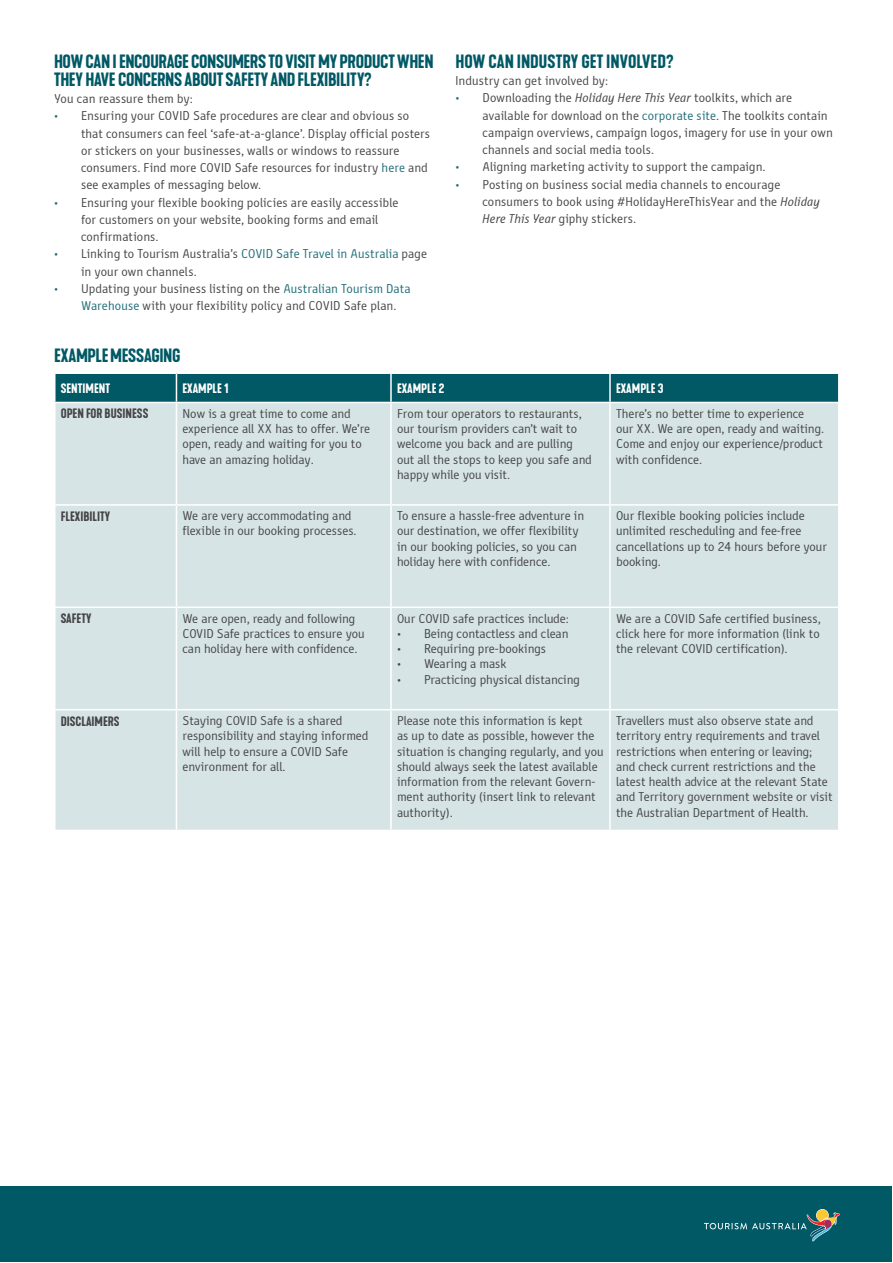
<style>
.page{position:relative;width:893px;height:1263px;background:#fff}
.page>*{position:absolute;margin:0;border:0;box-sizing:border-box;transform-origin:0 0}
.t1{font:600 18px/18px "TA Philausophy";letter-spacing:-.015em;color:#005965}
.t2{font:600 18px "TA Philausophy";letter-spacing:.005em;color:#005965}
.t3{font:12.75px/15.3px "TA Banjo";color:#464547}
.t4{font:600 12.75px "TA Philausophy";color:#464547}
.t5{font:600 12.75px "TA Philausophy";color:#fff}
.s1{color:#1f6d78}
.s2{font-style:italic}
</style>
<div class="page">
<div style="left:1px;top:1187px;width:891px;height:75px;background:#005965"></div>
<div style="left:56px;top:403px;width:782px;height:427px;background:#d6e4e6"></div>
<div style="left:55px;top:373px;width:783px;height:29px;background:#005965"></div>
<hr style="left:391px;top:372px;width:219px;height:2px;background:#fff">
<hr style="left:390px;top:374px;width:2px;height:28px;background:#fff">
<hr style="left:610px;top:372px;width:230px;height:2px;background:#fff">
<hr style="left:609px;top:374px;width:2px;height:28px;background:#fff">
<hr style="left:176px;top:403px;width:1px;height:101px;background:#fff">
<hr style="left:390px;top:403px;width:2px;height:101px;background:#fff">
<hr style="left:609px;top:403px;width:2px;height:101px;background:#fff">
<hr style="left:54px;top:504px;width:122px;height:2px;background:#fff">
<hr style="left:176px;top:504px;width:215px;height:2px;background:#fff">
<hr style="left:176px;top:506px;width:1px;height:100px;background:#fff">
<hr style="left:391px;top:504px;width:219px;height:2px;background:#fff">
<hr style="left:390px;top:506px;width:2px;height:100px;background:#fff">
<hr style="left:610px;top:504px;width:230px;height:2px;background:#fff">
<hr style="left:609px;top:506px;width:2px;height:100px;background:#fff">
<hr style="left:54px;top:606px;width:122px;height:2px;background:#fff">
<hr style="left:176px;top:606px;width:215px;height:2px;background:#fff">
<hr style="left:176px;top:608px;width:1px;height:101px;background:#fff">
<hr style="left:391px;top:606px;width:219px;height:2px;background:#fff">
<hr style="left:390px;top:608px;width:2px;height:101px;background:#fff">
<hr style="left:610px;top:606px;width:230px;height:2px;background:#fff">
<hr style="left:609px;top:608px;width:2px;height:101px;background:#fff">
<hr style="left:54px;top:709px;width:122px;height:1px;background:#fff">
<hr style="left:176px;top:709px;width:215px;height:1px;background:#fff">
<hr style="left:176px;top:710px;width:1px;height:120px;background:#fff">
<hr style="left:391px;top:709px;width:219px;height:1px;background:#fff">
<hr style="left:390px;top:710px;width:2px;height:120px;background:#fff">
<hr style="left:610px;top:709px;width:230px;height:1px;background:#fff">
<hr style="left:609px;top:710px;width:2px;height:120px;background:#fff">
<svg style="left:704px;top:1209px;width:136px;height:32px"></svg>
<h1 class="t1" style="left:54px;top:53px;width:381px">HOW CAN I ENCOURAGE CONSUMERS TO VISIT MY PRODUCT WHEN<br>THEY HAVE CONCERNS ABOUT SAFETY AND FLEXIBILITY?</h1>
<p class="t3" style="left:54px;top:91px;width:140px">You can reassure them by:</p>
<p class="t3" style="left:81px;top:108px;width:351px;line-height:17.2px;text-indent:-27px"><span class="s1">•</span> Ensuring your COVID Safe procedures are clear and obvious so that consumers can feel ‘safe-at-a-glance’. Display official posters or stickers on your businesses, walls or windows to reassure consumers. Find more COVID Safe resources for industry <span class="s1">here</span> and see examples of messaging below.</p>
<p class="t3" style="left:81px;top:194px;width:319px;line-height:17.2px;text-indent:-27px"><span class="s1">•</span> Ensuring your flexible booking policies are easily accessible for customers on your website, booking forms and email confirmations.</p>
<p class="t3" style="left:81px;top:246px;width:348px;line-height:17.2px;text-indent:-27px"><span class="s1">•</span> Linking to Tourism Australia’s <span class="s1">COVID Safe Travel in Australia</span> page in your own channels.</p>
<p class="t3" style="left:81px;top:280px;width:331px;line-height:17.2px;text-indent:-27px"><span class="s1">•</span> Updating your business listing on the <span class="s1">Australian Tourism Data<br>Warehouse</span> with your flexibility policy and COVID Safe plan.</p>
<h1 class="t2" style="left:455px;top:50px;width:220px">HOW CAN INDUSTRY GET INVOLVED?</h1>
<p class="t3" style="left:455px;top:73px;width:154px">Industry can get involved by:</p>
<p class="t3" style="left:482px;top:90px;width:352px;line-height:17.2px;text-indent:-27px"><span class="s1">•</span> Downloading the <span class="s2">Holiday Here This Year</span> toolkits, which are available for download on the <span class="s1">corporate site</span>. The toolkits contain campaign overviews, campaign logos, imagery for use in your own channels and social media tools.</p>
<p class="t3" style="left:455px;top:160px;width:311px"><span class="s1">•</span> Aligning marketing activity to support the campaign.</p>
<p class="t3" style="left:482px;top:176px;width:339px;line-height:17.2px;text-indent:-27px"><span class="s1">•</span> Posting on business social media channels to encourage consumers to book using #HolidayHereThisYear and the <span class="s2">Holiday<br>Here This Year</span> giphy stickers.</p>
<h1 class="t1" style="left:54px;top:347px;width:9px">EXAMPLE</h1>
<h1 class="t1" style="left:110px;top:347px;width:10px">MESSAG</h1>
<h1 class="t1" style="left:159px;top:347px;width:13px">ING</h1>
<p class="t5" style="left:61px;top:380px;width:7px">SENT</p>
<p class="t5" style="left:83px;top:380px;width:10px">IMENT</p>
<p class="t5" style="left:182px;top:380px;width:7px">EXAMPLE</p>
<p class="t5" style="left:224px;top:380px;width:6px">1</p>
<p class="t5" style="left:397px;top:380px;width:7px">EXAMPLE</p>
<p class="t5" style="left:439px;top:380px;width:7px">2</p>
<p class="t5" style="left:616px;top:380px;width:7px">EXAMPLE</p>
<p class="t5" style="left:658px;top:380px;width:7px">3</p>
<p class="t4" style="left:61px;top:406px;width:89px">OPEN FOR BUSINESS</p>
<p class="t3" style="left:182px;top:406px;width:189px">Now is a great time to come and experience all XX has to offer. We’re open, ready and waiting for you to have an amazing holiday.</p>
<p class="t3" style="left:397px;top:406px;width:196px">From tour operators to restaurants, our tourism providers can’t wait to welcome you back and are pulling out all the stops to keep you safe and happy while you visit.</p>
<p class="t3" style="left:616px;top:406px;width:209px">There’s no better time to experience our XX. We are open, ready and waiting.<br>Come and enjoy our experience/product with confidence.</p>
<p class="t4" style="left:61px;top:508px;width:51px">FLEXIBILITY</p>
<p class="t3" style="left:182px;top:508px;width:175px">We are very accommodating and flexible in our booking processes.</p>
<p class="t3" style="left:397px;top:508px;width:189px">To ensure a hassle-free adventure in our destination, we offer flexibility in our booking policies, so you can holiday here with confidence.</p>
<p class="t3" style="left:616px;top:508px;width:212px">Our flexible booking policies include unlimited rescheduling and fee-free cancellations up to 24 hours before your booking.</p>
<p class="t4" style="left:61px;top:610px;width:32px">SAFETY</p>
<p class="t3" style="left:182px;top:611px;width:184px">We are open, ready and following<br>COVID Safe practices to ensure you can holiday here with confidence.</p>
<p class="t3" style="left:397px;top:611px;width:173px">Our COVID safe practices include:</p>
<p class="t3" style="left:397px;top:626px;width:173px">• Being contactless and clean</p>
<p class="t3" style="left:397px;top:641px;width:151px">• Requiring pre-bookings</p>
<p class="t3" style="left:397px;top:656px;width:111px">• Wearing a mask</p>
<p class="t3" style="left:397px;top:672px;width:184px">• Practicing physical distancing</p>
<p class="t3" style="left:616px;top:611px;width:206px;text-align:justify">We are a COVID Safe certified business, click here for more information (link to the relevant COVID certification).</p>
<p class="t4" style="left:61px;top:713px;width:16px">DISCLA</p>
<p class="t4" style="left:92px;top:713px;width:11px">IMERS</p>
<p class="t3" style="left:182px;top:713px;width:187px">Staying COVID Safe is a shared responsibility and staying informed will help to ensure a COVID Safe environment for all.</p>
<p class="t3" style="left:397px;top:713px;width:208px">Please note this information is kept<br>as up to date as possible, however the situation is changing regularly, and you should always seek the latest available information from the relevant Govern&shy;ment authority (insert link to relevant authority).</p>
<p class="t3" style="left:616px;top:713px;width:218px">Travellers must also observe state and territory entry requirements and travel restrictions when entering or leaving; and check current restrictions and the latest health advice at the relevant State and Territory government website or visit the Australian Department of Health.</p>
</div>
